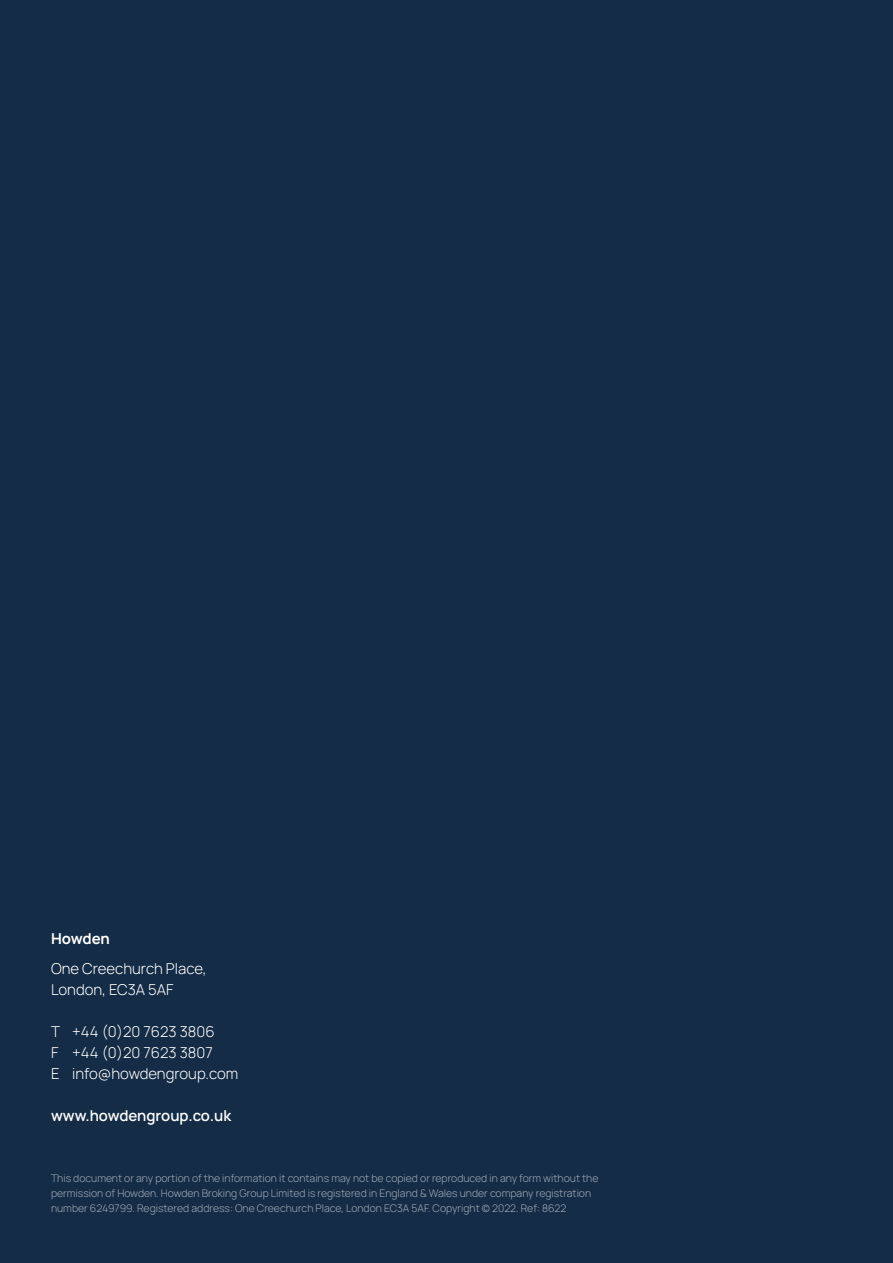
<style>
.page{position:relative;width:893px;height:1263px;background:#142c46}
.page>*{position:absolute;margin:0;border:0;box-sizing:border-box;transform-origin:0 0}
.t1{font:300 15px/21px "Manrope";color:#fff}
.t2{font:600 15px "Manrope";color:#fff}
.t3{font:700 15px "Manrope";letter-spacing:-.015em;color:#fff}
.t4{font:300 10.5px/15px "Manrope";color:#a1aab5}
</style>
<div class="page">
<h1 class="t3" style="left:51px;top:930px;width:60px">Howden</h1>
<h1 class="t1" style="left:51px;top:958px;width:157px">One Creechurch Place,<br>London, EC3A 5AF</h1>
<h1 class="t1" style="left:51px;top:1021px;width:189px">T +44 (0)20 7623 3806<br>F +44 (0)20 7623 3807<br>E info@howdengroup.com</h1>
<h1 class="t2" style="left:51px;top:1106px;width:182px">www.howdengroup.co.uk</h1>
<p class="t4" style="left:51px;top:1171px;width:549px">This document or any portion of the information it contains may not be copied or reproduced in any form without the permission of Howden. Howden Broking Group Limited is registered in England &amp; Wales under company registration number 6249799. Registered address: One Creechurch Place, London EC3A 5AF. Copyright © 2022. Ref: 8622</p>
</div>
